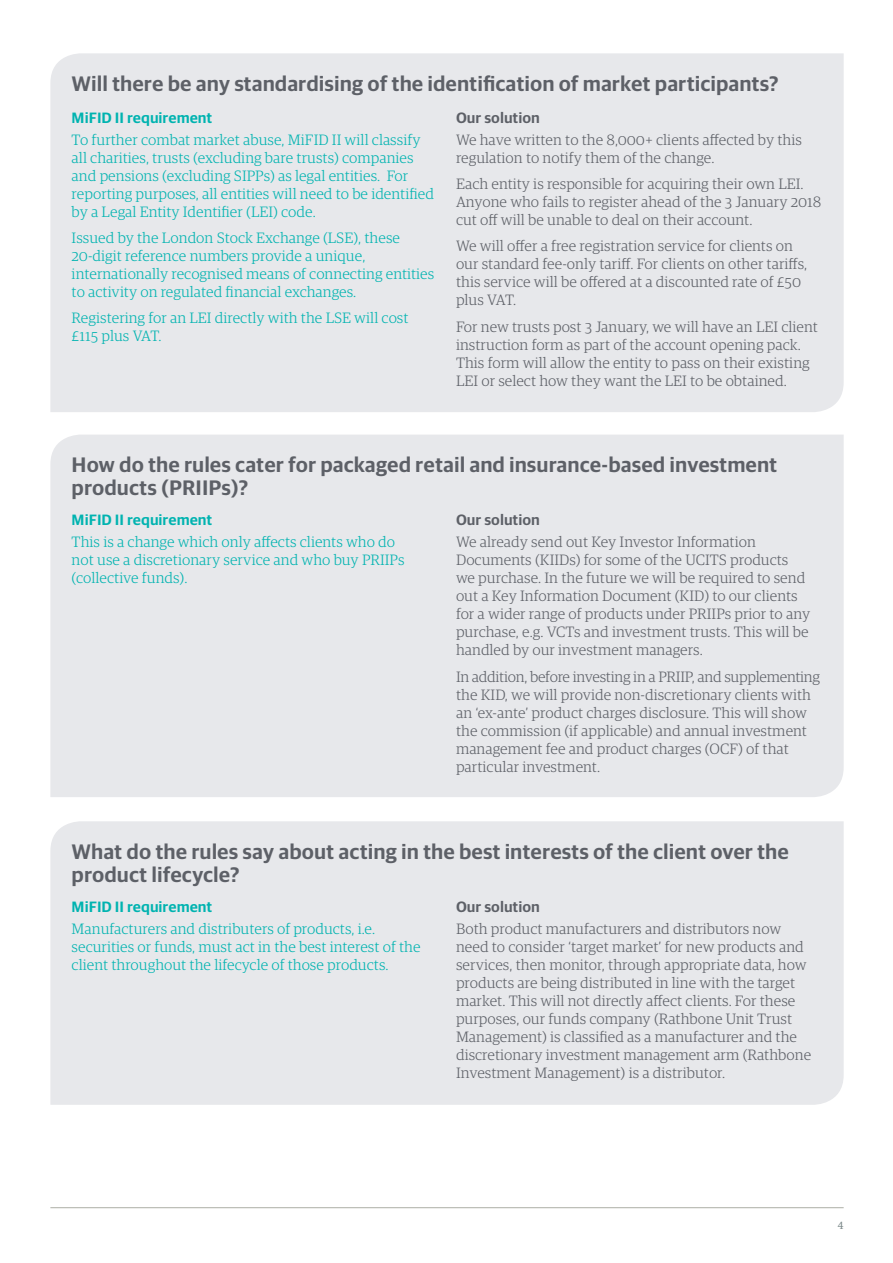
<style>
.page{position:relative;width:893px;height:1263px;background:#fff}
.page>*{position:absolute;margin:0;border:0;box-sizing:border-box;transform-origin:0 0}
.Body_text_headings_b{font:600 21px/22.5px "Guardian RTB Sans";color:#5d6067}
.t1{font:300 15px/18px "Guardian RTB Egyp";color:#5d6067}
.t2{font:300 15px/18px "Guardian RTB Egyp";color:#00b3b0}
.t3{font:600 15px "Guardian RTB Sans";color:#00b3b0}
.t4{font:600 15px "Guardian RTB Sans";color:#5d6067}
.t5{font:10.5px "Guardian RTB Egyp";color:#7d8a8b}
</style>
<div class="page">
<hr style="left:50px;top:1207px;width:794px;height:1px;background:#acafa6">
<div style="left:50px;top:53px;width:794px;height:359px;background:#e7e8eb"></div>
<div style="left:50px;top:435px;width:794px;height:362px;background:#e7e8eb"></div>
<div style="left:50px;top:821px;width:794px;height:284px;background:#e7e8eb"></div>
<p class="Body_text_headings_b" style="left:72px;top:71px;width:709px">Will there be any standardising of the identification of market participants?</p>
<p class="t3" style="left:72px;top:106px;width:142px">MiFID II requirement</p>
<p class="t2" style="left:72px;top:130px;width:364px">To further combat market abuse, MiFID II will classify all charities, trusts (excluding bare trusts) companies and pensions (excluding SIPPs) as legal entities. For reporting purposes, all entities will need to be identified by a Legal Entity Identifier (LEI) code.</p>
<p class="t2" style="left:72px;top:228px;width:364px">Issued by the London Stock Exchange (LSE), these 20-digit reference numbers provide a unique, internationally recognised means of connecting entities to activity on regulated financial exchanges.</p>
<p class="t2" style="left:72px;top:308px;width:338px">Registering for an LEI directly with the LSE will cost £115 plus VAT.</p>
<p class="t4" style="left:456px;top:106px;width:85px">Our solution</p>
<p class="t1" style="left:456px;top:130px;width:347px">We have written to the 8,000+ clients affected by this regulation to notify them of the change.</p>
<p class="t1" style="left:456px;top:174px;width:367px">Each entity is responsible for acquiring their own LEI.<br>Anyone who fails to register ahead of the 3 January 2018 cut off will be unable to deal on their account.</p>
<p class="t1" style="left:456px;top:236px;width:353px">We will offer a free registration service for clients on our standard fee-only tariff. For clients on other tariffs, this service will be offered at a discounted rate of £50 plus VAT.</p>
<p class="t1" style="left:456px;top:317px;width:363px">For new trusts post 3 January, we will have an LEI client instruction form as part of the account opening pack.<br>This form will allow the entity to pass on their existing LEI or select how they want the LEI to be obtained.</p>
<p class="Body_text_headings_b" style="left:72px;top:452px;width:707px">How do the rules cater for packaged retail and insurance-based investment products (PRIIPs)?</p>
<p class="t3" style="left:72px;top:509px;width:142px">MiFID II requirement</p>
<p class="t2" style="left:72px;top:532px;width:334px">This is a change which only affects clients who do not use a discretionary service and who buy PRIIPs (collective funds).</p>
<p class="t4" style="left:456px;top:509px;width:85px">Our solution</p>
<p class="t1" style="left:456px;top:532px;width:356px">We already send out Key Investor Information Documents (KIIDs) for some of the UCITS products we purchase. In the future we will be required to send out a Key Information Document (KID) to our clients for a wider range of products under PRIIPs prior to any purchase, e.g. VCTs and investment trusts. This will be handled by our investment managers.</p>
<p class="t1" style="left:456px;top:666px;width:366px">In addition, before investing in a PRIIP, and supplementing the KID, we will provide non-discretionary clients with an ‘ex-ante’ product charges disclosure. This will show the commission (if applicable) and annual investment management fee and product charges (OCF) of that particular investment.</p>
<p class="Body_text_headings_b" style="left:72px;top:839px;width:719px">What do the rules say about acting in the best interests of the client over the product lifecycle?</p>
<p class="t3" style="left:72px;top:896px;width:142px">MiFID II requirement</p>
<p class="t2" style="left:72px;top:919px;width:350px">Manufacturers and distributers of products, i.e. securities or funds, must act in the best interest of the client throughout the lifecycle of those products.</p>
<p class="t4" style="left:456px;top:896px;width:85px">Our solution</p>
<p class="t1" style="left:456px;top:919px;width:357px">Both product manufacturers and distributors now need to consider ‘target market’ for new products and services, then monitor, through appropriate data, how products are being distributed in line with the target market. This will not directly affect clients. For these purposes, our funds company (Rathbone Unit Trust Management) is classified as a manufacturer and the discretionary investment management arm (Rathbone Investment Management) is a distributor.</p>
<p class="t5" style="left:837px;top:1218px;width:8px">4</p>
</div>
